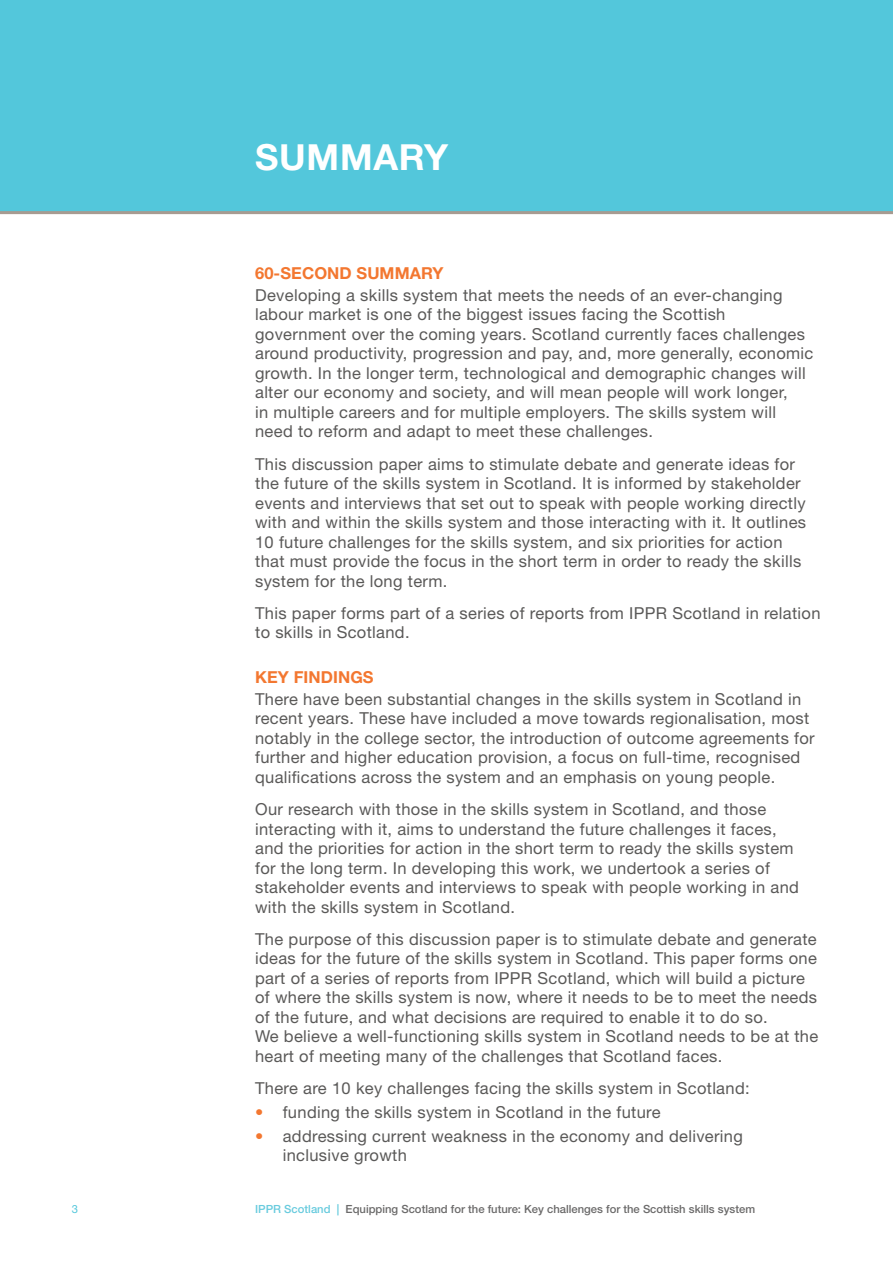
<style>
.page{position:relative;width:893px;height:1263px;background:#fff}
.page>*{position:absolute;margin:0;border:0;box-sizing:border-box;transform-origin:0 0}
.Chapter_header_bold{font:700 36px "Helvetica Neue LT Std";letter-spacing:.02em;color:#fff}
.Body_para{font:16.5px/19.5px "Helvetica Neue LT Std";letter-spacing:.02em;color:#5a5958}
.Body_para_into_list{font:16.5px "Helvetica Neue LT Std";letter-spacing:.02em;color:#5a5958}
.Subhead_1__first{font:700 16.5px "Helvetica Neue LT Std";letter-spacing:.005em;color:#f37730}
.Subhead_1{font:700 16.5px "Helvetica Neue LT Std";letter-spacing:.005em;color:#f37730}
.t1{font:500 11.25px "Helvetica Neue LT Std";color:#6b6a6a}
.t2{font:11.25px "Helvetica Neue LT Std";color:#53c7db}
.s1{color:#f37730}
.s2{color:#68cbde}
</style>
<div class="page">
<div style="left:0;top:0;width:893px;height:214px;background:#53c7db"></div>
<p class="Chapter_header_bold" style="left:255px;top:135px;width:194px">SUMMARY</p>
<p class="Subhead_1__first" style="left:255px;top:263px;width:190px">60-SECOND SUMMARY</p>
<p class="Body_para" style="left:255px;top:285px;width:560px">Developing a skills system that meets the needs of an ever-changing labour market is one of the biggest issues facing the Scottish government over the coming years. Scotland currently faces challenges around productivity, progression and pay, and, more generally, economic growth. In the longer term, technological and demographic changes will alter our economy and society, and will mean people will work longer,<br>in multiple careers and for multiple employers. The skills system will need to reform and adapt to meet these challenges.</p>
<p class="Body_para" style="left:255px;top:454px;width:553px">This discussion paper aims to stimulate debate and generate ideas for the future of the skills system in Scotland. It is informed by stakeholder events and interviews that set out to speak with people working directly with and within the skills system and those interacting with it. It outlines 10 future challenges for the skills system, and six priorities for action that must provide the focus in the short term in order to ready the skills system for the long term.</p>
<p class="Body_para" style="left:255px;top:603px;width:567px">This paper forms part of a series of reports from IPPR Scotland in relation to skills in Scotland.</p>
<p class="Subhead_1" style="left:255px;top:667px;width:120px">KEY FINDINGS</p>
<p class="Body_para" style="left:255px;top:689px;width:561px">There have been substantial changes in the skills system in Scotland in recent years. These have included a move towards regionalisation, most notably in the college sector, the introduction of outcome agreements for further and higher education provision, a focus on full-time, recognised qualifications across the system and an emphasis on young people.</p>
<p class="Body_para" style="left:255px;top:799px;width:545px">Our research with those in the skills system in Scotland, and those interacting with it, aims to understand the future challenges it faces, and the priorities for action in the short term to ready the skills system for the long term. In developing this work, we undertook a series of stakeholder events and interviews to speak with people working in and with the skills system in Scotland.</p>
<p class="Body_para" style="left:255px;top:929px;width:565px">The purpose of this discussion paper is to stimulate debate and generate ideas for the future of the skills system in Scotland. This paper forms one part of a series of reports from IPPR Scotland, which will build a picture of where the skills system is now, where it needs to be to meet the needs of the future, and what decisions are required to enable it to do so.<br>We believe a well-functioning skills system in Scotland needs to be at the heart of meeting many of the challenges that Scotland faces.</p>
<p class="Body_para_into_list" style="left:255px;top:1078px;width:496px">There are 10 key challenges facing the skills system in Scotland:</p>
<p class="Body_para" style="left:255px;top:1102px;width:407px"><span class="s1">•</span> funding the skills system in Scotland in the future</p>
<p class="Body_para" style="left:283px;top:1126px;width:462px;text-indent:-28px"><span class="s1">•</span> addressing current weakness in the economy and delivering inclusive growth</p>
<p class="t2" style="left:72px;top:1202px;width:8px">3</p>
<p class="t1" style="left:255px;top:1202px;width:501px"><span class="s2">IPPR Scotland |</span> Equipping Scotland for the future: Key challenges for the Scottish skills system</p>
</div>
